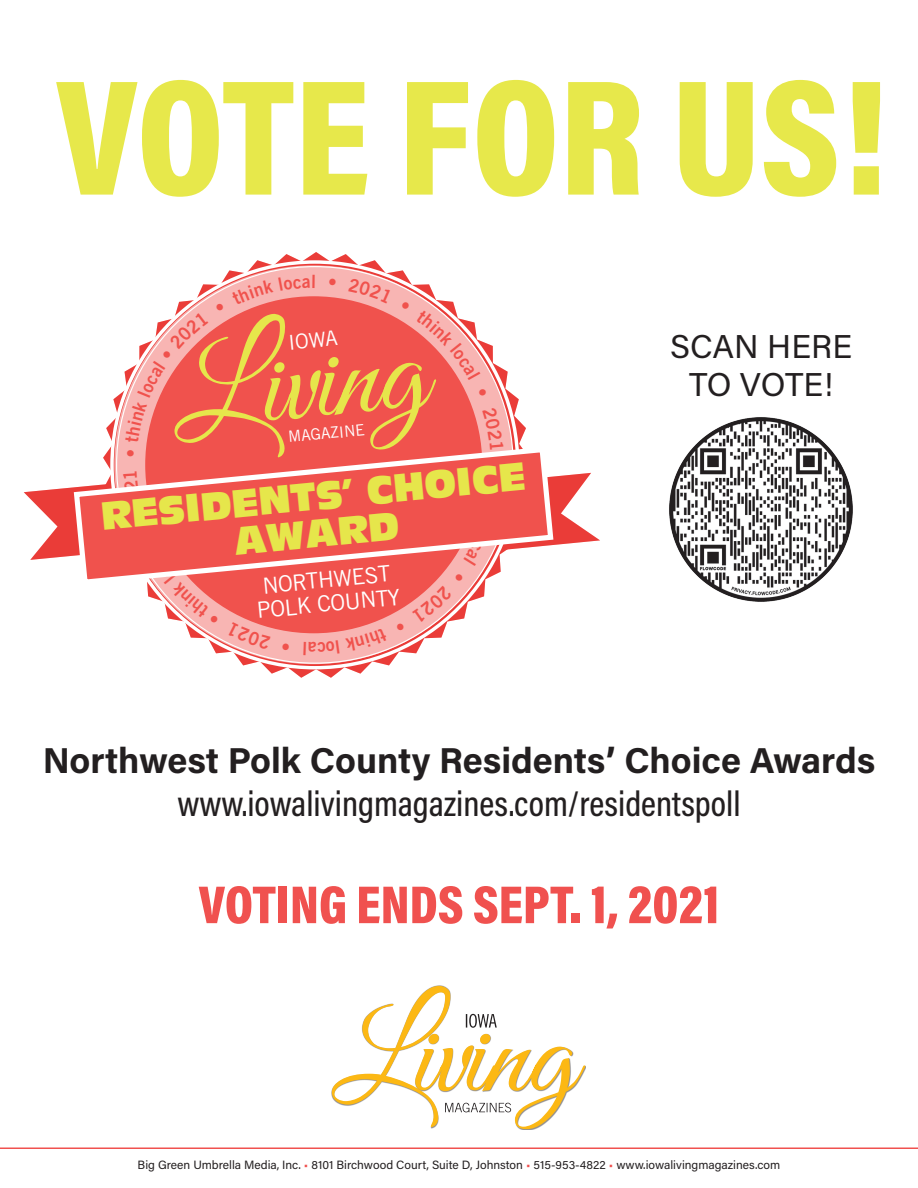
<style>
.page{position:relative;width:918px;height:1188px;background:#fff}
.page>*{position:absolute;margin:0;border:0;box-sizing:border-box;transform-origin:0 0}
.t1{font:900 166.65px "Acumin Pro Cond";color:#e7e84b}
.t2{font:124.65px "Great Vibes";color:#e6e64b}
.t3{font:900 54px "Acumin Pro Cond";color:#f0514f}
.t4{font:36.6px/36.9px "Antique Olive Compact";color:#e6e64b;text-align:center}
.t5{font:700 36px "Acumin Pro";color:#231f20}
.t6{font:500 36px "Acumin Pro Cond";color:#231f20}
.t7{font:33px/37.7px "Acumin Pro";color:#231f20;text-align:center}
.t8{font:22.35px/24px "Trade Gothic";color:#fff;text-align:center}
.t9{font:20.55px "Trade Gothic";color:#fff}
.t10{font:15.6px "Trade Gothic";color:#fff}
.t11{font:12px "Acumin Pro";color:#231f20}
.s1{color:#f0514f}
</style>
<div class="page">
<svg style="left:106px;top:252px;width:420px;height:426px"></svg>
<div style="left:117px;top:267px;width:396px;height:396px;background:#f0524d;border-radius:50%"></div>
<div style="left:114px;top:265px;width:399px;height:399px;border:31px solid #fff;border-radius:50%"></div>
<svg style="left:85px;top:444px;width:456px;height:144px"></svg>
<img style="left:669px;top:417px;width:184px;height:185px">
<hr style="left:0;top:1148px;width:918px;height:1px;background:#f0514f">
<svg style="left:332px;top:986px;width:253px;height:143px"></svg>
<svg style="left:231px;top:274px;width:84px;height:31px;background:#f6a8a6"></svg>
<svg style="left:329px;top:278px;width:7px;height:8px"></svg>
<svg style="left:348px;top:278px;width:44px;height:25px"></svg>
<svg style="left:401px;top:301px;width:9px;height:9px"></svg>
<svg style="left:416px;top:310px;width:65px;height:70px"></svg>
<svg style="left:478px;top:388px;width:9px;height:9px"></svg>
<svg style="left:482px;top:407px;width:22px;height:43px"></svg>
<svg style="left:464px;top:465px;width:136px;height:101px"></svg>
<svg style="left:412px;top:573px;width:52px;height:50px"></svg>
<svg style="left:396px;top:622px;width:9px;height:9px"></svg>
<svg style="left:282px;top:643px;width:8px;height:7px"></svg>
<svg style="left:303px;top:628px;width:85px;height:27px;background:#f7aba9"></svg>
<svg style="left:227px;top:623px;width:43px;height:27px"></svg>
<svg style="left:160px;top:566px;width:59px;height:58px"></svg>
<svg style="left:24px;top:471px;width:119px;height:89px"></svg>
<svg style="left:127px;top:449px;width:7px;height:7px"></svg>
<svg style="left:125px;top:312px;width:83px;height:131px"></svg>
<svg style="left:215px;top:302px;width:9px;height:9px"></svg>
<p class="t1" style="left:56px;top:28px;width:833px">VOTE FOR US!</p>
<p class="t2" style="left:166px;top:323px;width:257px;rotate:-5deg">Living</p>
<p class="t9" style="left:287px;top:330px;width:51px;rotate:-5deg">IOWA</p>
<p class="t10" style="left:287px;top:427px;width:79px;rotate:-5deg">MAGAZINE</p>
<p class="t4" style="left:99px;top:500px;width:428px;rotate:-6deg">RESIDENTS’ CHOICE<br>AWARD</p>
<p class="t8" style="left:253px;top:575px;width:145px;rotate:-6deg">NORTHWEST<br>POLK COUNTY</p>
<p class="t7" style="left:670px;top:327px;width:184px">SCAN HERE<br>TO VOTE!</p>
<p class="t5" style="left:43px;top:735px;width:834px">Northwest Polk County Residents’ Choice Awards</p>
<p class="t6" style="left:177px;top:781px;width:565px">www.iowalivingmagazines.com/residentspoll</p>
<p class="t3" style="left:199px;top:869px;width:522px">VOTING ENDS SEPT. 1, 2021</p>
<p class="t11" style="left:138px;top:1156px;width:644px">Big Green Umbrella Media, Inc. <span class="s1">•</span> 8101 Birchwood Court, Suite D, Johnston <span class="s1">•</span> 515-953-4822 <span class="s1">•</span> www.iowalivingmagazines.com</p>
</div>
